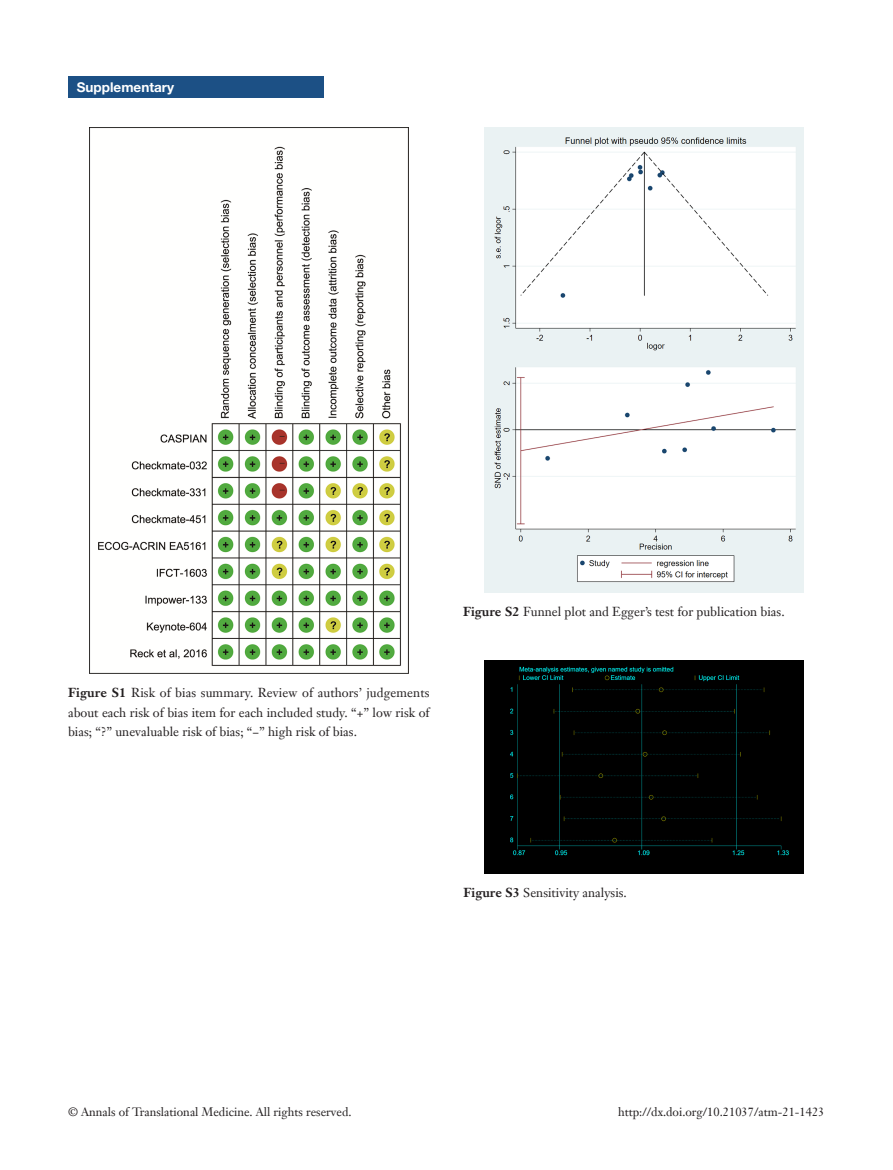
<style>
.page{position:relative;width:893px;height:1170px;background:#fff}
.page>*{position:absolute;margin:0;border:0;box-sizing:border-box;transform-origin:0 0}
.栏目{font:700 13.5px "Helvetica Neue LT Pro";color:#fff}
.t1{font:12.75px/19.5px "Janson Text LT";color:#231f20;text-align:justify}
.t2{font:12px "Janson Text LT";color:#231f20}
.s1{font-weight:700}
</style>
<div class="page">
<div style="left:68px;top:77px;width:256px;height:21px;background:#1c5085"></div>
<img style="left:90px;top:128px;width:319px;height:545px">
<img style="left:484px;top:128px;width:320px;height:464px">
<div style="left:485px;top:660px;width:319px;height:213px;background:#000"></div>
<p class="栏目" style="left:77px;top:79px;width:99px">Supplementary</p>
<p class="t1" style="left:68px;top:683px;width:363px"><span class="s1">Figure S1</span> Risk of bias summary. Review of authors’ judgements about each risk of bias item for each included study. “+” low risk of bias; “?” unevaluable risk of bias; “−” high risk of bias.</p>
<p class="t1" style="left:463px;top:601px;width:323px"><span class="s1">Figure S2</span> Funnel plot and Egger’s test for publication bias.</p>
<p class="t1" style="left:463px;top:882px;width:165px"><span class="s1">Figure S3</span> Sensitivity analysis.</p>
<p class="t2" style="left:68px;top:1104px;width:285px">© Annals of Translational Medicine. All rights reserved.</p>
<p class="t2" style="left:618px;top:1104px;width:208px">http://dx.doi.org/10.21037/atm-21-1423</p>
</div>
